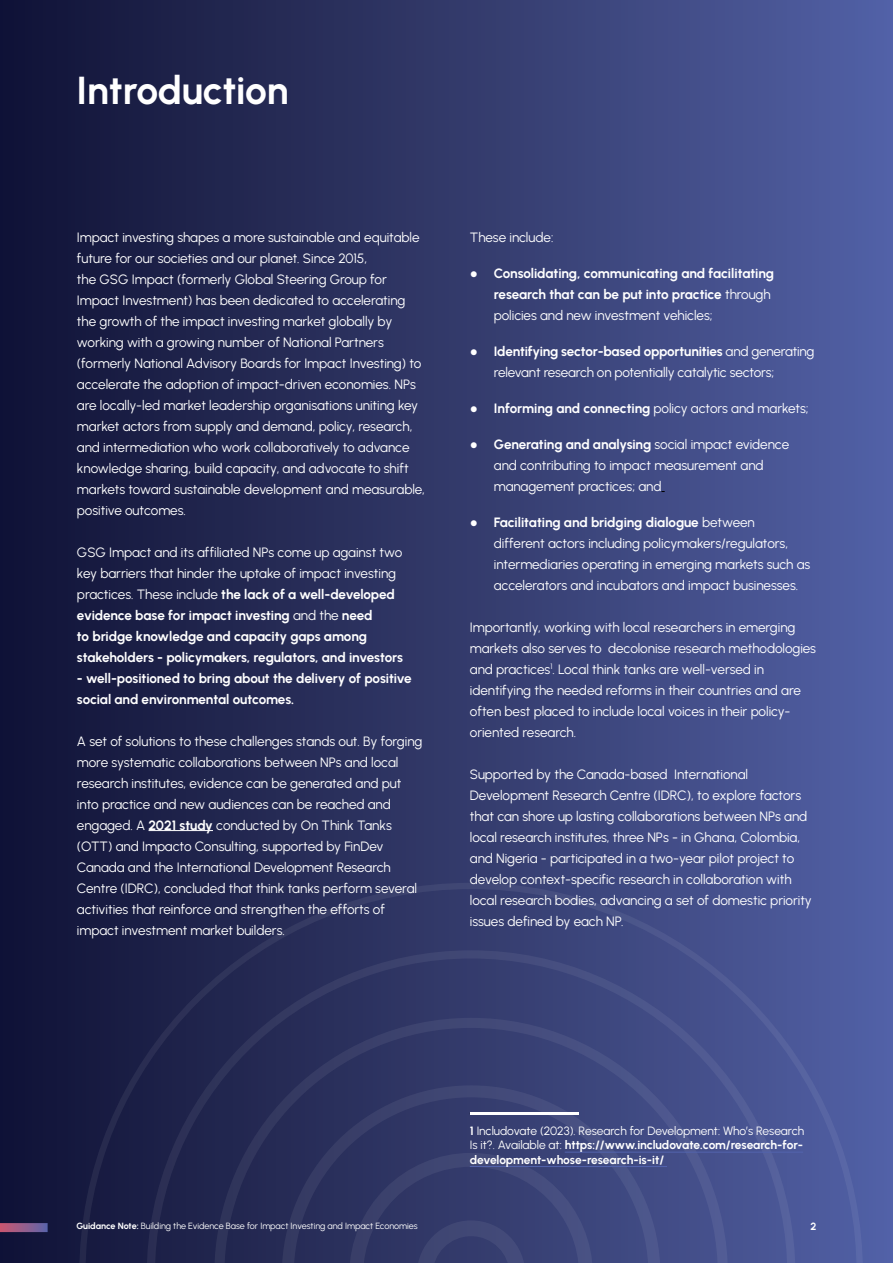
<style>
.page{position:relative;width:893px;height:1263px;background:#fff}
.page>*{position:absolute;margin:0;border:0;box-sizing:border-box;transform-origin:0 0}
.t1{font:700 39px "Urbanist";letter-spacing:-.005em;color:#fff}
.t2{font:13.5px/21px "Urbanist";letter-spacing:-.005em;color:#fff}
.t3{font:700 13.5px/21px "Urbanist";letter-spacing:-.01em;color:#fff}
.t4{font:700 12px/14.4px "Urbanist";letter-spacing:-.01em;color:#fff;text-align:justify}
.t5{font:700 10.5px "Urbanist";color:#fff}
.t6{font:9px "Urbanist";letter-spacing:-.005em;color:#fff}
.s1{font-weight:400}
.s2{font-weight:700}
.s3{font-family:"Times New Roman";font-weight:400}
.s4{font-family:"Times New Roman"}
</style>
<div class="page">
<div style="left:0;top:0;width:893px;height:1263px;background:linear-gradient(to right,#101233,#5361a4)"></div>
<svg style="left:79px;top:883px;width:784px;height:380px;background:#353c6f"></svg>
<hr style="left:149px;top:830px;width:64px;height:1px;background:#fff">
<hr style="left:565px;top:1152px;width:238px;height:1px;background:#5364ae">
<hr style="left:470px;top:1166px;width:197px;height:1px;background:#5364ae">
<hr style="left:470px;top:1112px;width:109px;height:2px;background:#fff">
<svg style="left:0;top:1223px;width:48px;height:9px"></svg>
<h1 class="t1" style="left:77px;top:63px;width:213px">Introduction</h1>
<p class="t2" style="left:77px;top:226px;width:350px">Impact investing shapes a more sustainable and equitable future for our societies and our planet. Since 2015,<br>the GSG Impact (formerly Global Steering Group for Impact Investment) has been dedicated to accelerating the growth of the impact investing market globally by working with a growing number of National Partners (formerly National Advisory Boards for Impact Investing) to accelerate the adoption of impact-driven economies. NPs are locally-led market leadership organisations uniting key market actors from supply and demand, policy, research, and intermediation who work collaboratively to advance knowledge sharing, build capacity, and advocate to shift markets toward sustainable development and measurable, positive outcomes.</p>
<p class="t3" style="left:77px;top:541px;width:328px"><span class="s1">GSG Impact and its affiliated NPs come up against two key barriers that hinder the uptake of impact investing practices. These include</span> the lack of a well-developed evidence base for impact investing <span class="s1">and the</span> need<br>to bridge knowledge and capacity gaps among stakeholders - policymakers, regulators, and investors</p>
<p class="t3" style="left:77px;top:667px;width:336px">- well-positioned to bring about the delivery of positive social and environmental outcomes.</p>
<p class="t2" style="left:77px;top:730px;width:347px">A set of solutions to these challenges stands out. By forging more systematic collaborations between NPs and local research institutes, evidence can be generated and put into practice and new audiences can be reached and engaged. A <span class="s2">2021 study</span> conducted by On Think Tanks (OTT) and Impacto Consulting, supported by FinDev Canada and the International Development Research Centre (IDRC), concluded that think tanks perform several activities that reinforce and strengthen the efforts of impact investment market builders.</p>
<p class="t2" style="left:470px;top:226px;width:85px">These include:</p>
<p class="t3" style="left:494px;top:262px;width:282px;text-indent:-24px"><span class="s3">●</span> Consolidating, communicating and facilitating research that can be put into practice <span class="s1">through policies and new investment vehicles;</span></p>
<p class="t2" style="left:494px;top:340px;width:322px;text-indent:-24px"><span class="s4">●</span> <span class="s2">Identifying sector-based opportunities</span> and generating relevant research on potentially catalytic sectors;</p>
<p class="t2" style="left:470px;top:397px;width:340px"><span class="s4">●</span> <span class="s2">Informing and connecting</span> policy actors and markets;</p>
<p class="t2" style="left:494px;top:433px;width:297px;text-indent:-24px"><span class="s4">●</span> <span class="s2">Generating and analysing</span> social impact evidence and contributing to impact measurement and management practices; and</p>
<p class="t2" style="left:494px;top:511px;width:318px;text-indent:-24px"><span class="s4">●</span> <span class="s2">Facilitating and bridging dialogue</span> between<br>different actors including policymakers/regulators, intermediaries operating in emerging markets such as accelerators and incubators and impact businesses.</p>
<p class="t2" style="left:470px;top:616px;width:348px">Importantly, working with local researchers in emerging markets also serves to decolonise research methodologies and practices<sup>1</sup>. Local think tanks are well-versed in identifying the needed reforms in their countries and are often best placed to include local voices in their policy&shy;oriented research.</p>
<p class="t2" style="left:470px;top:763px;width:344px">Supported by the Canada-based International Development Research Centre (IDRC), to explore factors that can shore up lasting collaborations between NPs and local research institutes, three NPs - in Ghana, Colombia, and Nigeria - participated in a two-year pilot project to develop context-specific research in collaboration with local research bodies, advancing a set of domestic priority issues defined by each NP.</p>
<p class="t4" style="left:470px;top:1123px;width:336px">1 <span class="s1">Includovate (2023). Research for Development: Who’s Research Is it?. Available at:</span> https://www.includovate.com/research-for&shy;development-whose-research-is-it/</p>
<p class="t6" style="left:77px;top:1220px;width:343px"><span class="s2">Guidance Note:</span> Building the Evidence Base for Impact Investing and Impact Economies</p>
<p class="t5" style="left:810px;top:1219px;width:7px">2</p>
</div>
